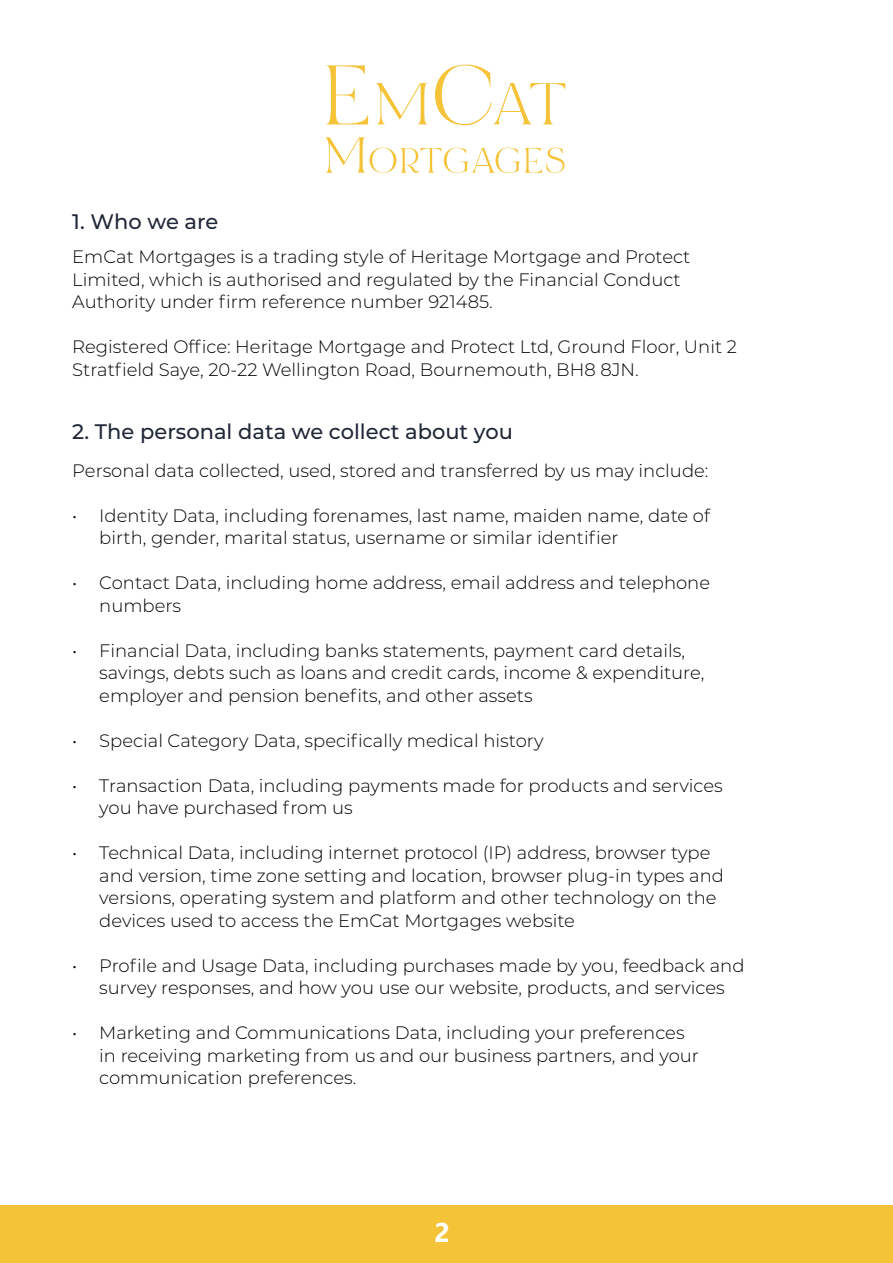
<style>
.page{position:relative;width:893px;height:1263px;background:#fff}
.page>*{position:absolute;margin:0;border:0;box-sizing:border-box;transform-origin:0 0}
.t1{font:700 27px "Segoe UI";color:#fff}
.t2{font:500 21px "Montserrat";color:#202738}
.t3{font:300 18px/22.5px "Montserrat";color:#000101}
</style>
<div class="page">
<svg style="left:376px;top:83px;width:52px;height:41px"></svg>
<svg style="left:326px;top:65px;width:42px;height:59px"></svg>
<svg style="left:325px;top:137px;width:240px;height:36px"></svg>
<svg style="left:435px;top:65px;width:130px;height:61px"></svg>
<div style="left:0;top:1205px;width:893px;height:58px;background:#f5c337"></div>
<p class="t2" style="left:72px;top:207px;width:148px">1. Who we are</p>
<p class="t3" style="left:72px;top:245px;width:620px">EmCat Mortgages is a trading style of Heritage Mortgage and Protect<br>Limited, which is authorised and regulated by the Financial Conduct<br>Authority under firm reference number 921485.</p>
<p class="t3" style="left:72px;top:335px;width:666px">Registered Office: Heritage Mortgage and Protect Ltd, Ground Floor, Unit 2<br>Stratfield Saye, 20-22 Wellington Road, Bournemouth, BH8 8JN.</p>
<p class="t2" style="left:72px;top:417px;width:442px">2. The personal data we collect about you</p>
<p class="t3" style="left:72px;top:458px;width:638px">Personal data collected, used, stored and transferred by us may include:</p>
<p class="t3" style="left:99px;top:503px;width:612px;text-indent:-27px">• Identity Data, including forenames, last name, maiden name, date of birth, gender, marital status, username or similar identifier</p>
<p class="t3" style="left:99px;top:571px;width:612px;text-indent:-27px">• Contact Data, including home address, email address and telephone numbers</p>
<p class="t3" style="left:99px;top:638px;width:607px;text-indent:-27px">• Financial Data, including banks statements, payment card details, savings, debts such as loans and credit cards, income &amp; expenditure, employer and pension benefits, and other assets</p>
<p class="t3" style="left:72px;top:728px;width:473px">• Special Category Data, specifically medical history</p>
<p class="t3" style="left:99px;top:773px;width:625px;text-indent:-27px">• Transaction Data, including payments made for products and services you have purchased from us</p>
<p class="t3" style="left:99px;top:841px;width:626px;text-indent:-27px">• Technical Data, including internet protocol (IP) address, browser type and version, time zone setting and location, browser plug-in types and versions, operating system and platform and other technology on the devices used to access the EmCat Mortgages website</p>
<p class="t3" style="left:72px;top:953px;width:674px;text-align:center">• Profile and Usage Data, including purchases made by you, feedback and survey responses, and how you use our website, products, and services</p>
<p class="t3" style="left:99px;top:1021px;width:601px;text-indent:-27px">• Marketing and Communications Data, including your preferences in receiving marketing from us and our business partners, and your communication preferences.</p>
<h1 class="t1" style="left:431px;top:1196px;width:17px">2</h1>
<h1 class="t1" style="left:434px;top:1207px;width:17px">2</h1>
</div>
